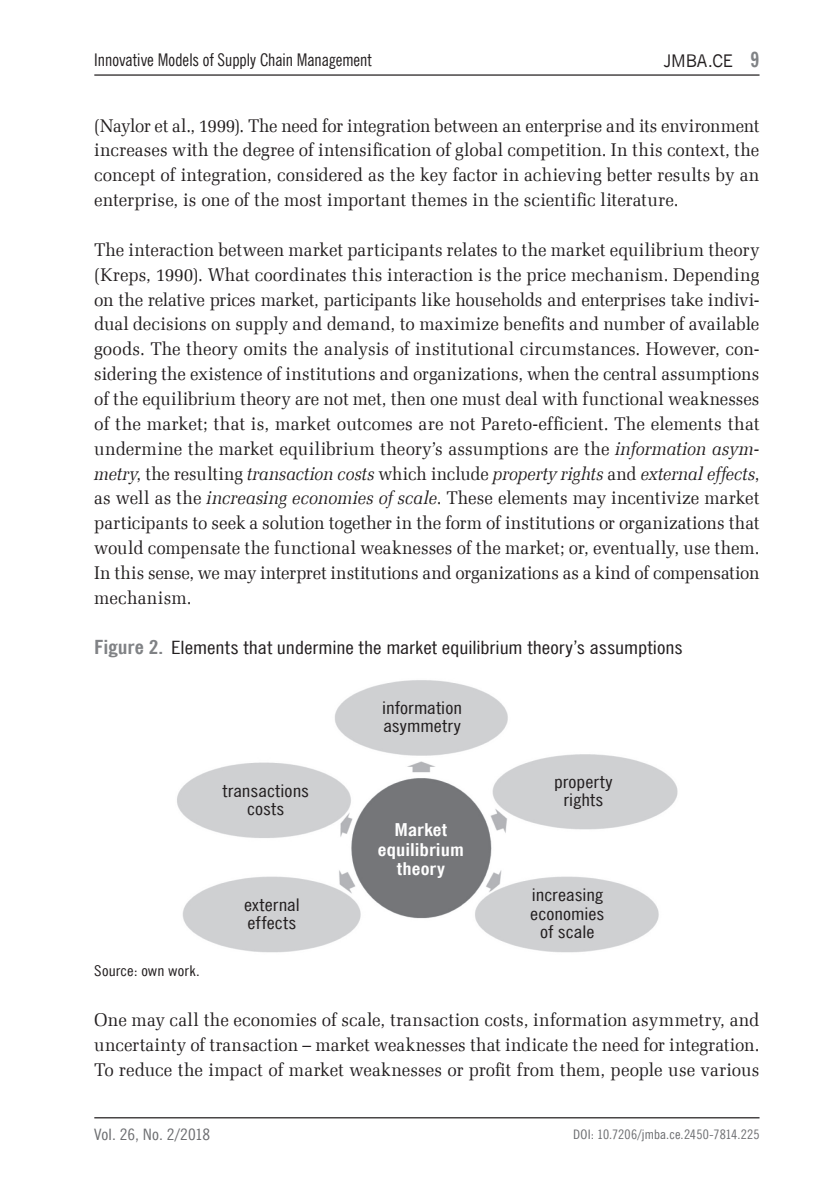
<style>
.page{position:relative;width:834px;height:1191px;background:#fff}
.page>*{position:absolute;margin:0;border:0;box-sizing:border-box;transform-origin:0 0}
.t1{font:18.38px/24.8px "Zapf Ellipt EU";color:#231f20;text-align:justify;scale:.95 1}
.t2{font:18.38px/24.8px "Zapf Ellipt EU";color:#231f20;text-align:justify;scale:.94 1}
.t3{font:18.38px "News Goth Cn EU";color:#231f20;scale:1.2 1}
.t4{font:17.5px/18.4px "News Goth Cn EU";letter-spacing:.005em;color:#231f20;text-align:center;scale:1.2 1}
.t5{font:17.5px "News Goth Cn EU";letter-spacing:.005em;color:#231f20}
.t6{font:700 17.5px/19.2px "News Goth Cn EU";letter-spacing:.005em;color:#fff;text-align:center;scale:1.2 1}
.t7{font:17.5px "News Goth EU";letter-spacing:-.01em;color:#231f20}
.t8{font:15.75px "News Goth Cn EU";color:#6c6d70;scale:1.15 1}
.t9{font:14.88px "News Goth Cn EU";letter-spacing:.01em;color:#231f20;scale:1.15 1}
.t10{font:13.12px "News Goth Cn EU";letter-spacing:.01em;color:#6c6d70;scale:1.1 1}
.s1{font-family:"News Goth Cn EU";font-weight:700;font-size:21px;color:#808285}
.s2{font-style:italic}
.s3{font-weight:700;font-size:19.25px;color:#808285}
</style>
<div class="page">
<hr style="left:94px;top:1117px;width:665px;height:1px;background:#231f20">
<hr style="left:94px;top:74px;width:665px;height:2px;background:#231f20">
<img style="left:177px;top:680px;width:501px;height:273px">
<p class="t5" style="left:94px;top:49px;width:279px">Innovative Models of Supply Chain Management</p>
<p class="t7" style="left:663px;top:50px;width:97px">JMBA.CE <span class="s1">9</span></p>
<p class="t2" style="left:94px;top:113px;width:709px">(Naylor et al., 1999). The need for integration between an enterprise and its environment increases with the degree of intensification of global competition. In this context, the concept of integration, considered as the key factor in achieving better results by an enterprise, is one of the most important themes in the scientific literature.</p>
<p class="t1" style="left:94px;top:237px;width:701px">The interaction between market participants relates to the market equilibrium theory (Kreps, 1990). What coordinates this interaction is the price mechanism. Depending on the relative prices market, participants like households and enterprises take indivi&shy;dual decisions on supply and demand, to maximize benefits and number of available goods. The theory omits the analysis of institutional circumstances. However, con&shy;sidering the existence of institutions and organizations, when the central assumptions of the equilibrium theory are not met, then one must deal with functional weaknesses of the market; that is, market outcomes are not Pareto-efficient. The elements that undermine the market equilibrium theory’s assumptions are the <span class="s2">information asym&shy;metry</span>, the resulting <span class="s2">transaction costs</span> which include <span class="s2">property rights</span> and <span class="s2">external effects</span>, as well as the <span class="s2">increasing economies of scale</span>. These elements may incentivize market participants to seek a solution together in the form of institutions or organizations that would compensate the functional weaknesses of the market; or, eventually, use them.<br>In this sense, we may interpret institutions and organizations as a kind of compensation mechanism.</p>
<p class="t3" style="left:94px;top:636px;width:492px"><span class="s3">Figure 2.</span> Elements that undermine the market equilibrium theory’s assumptions</p>
<p class="t4" style="left:222px;top:781px;width:74px">transactions costs</p>
<p class="t4" style="left:244px;top:895px;width:48px;text-align:left">external effects</p>
<p class="t4" style="left:382px;top:698px;width:68px;text-align:left">information asymmetry</p>
<p class="t6" style="left:378px;top:820px;width:73px">Market equilibrium theory</p>
<p class="t4" style="left:554px;top:773px;width:50px">property rights</p>
<p class="t4" style="left:530px;top:886px;width:63px">increasing economies of scale</p>
<p class="t9" style="left:94px;top:961px;width:93px">Source: own work.</p>
<p class="t1" style="left:94px;top:1008px;width:701px">One may call the economies of scale, transaction costs, information asymmetry, and uncertainty of transaction – market weaknesses that indicate the need for integration.<br>To reduce the impact of market weaknesses or profit from them, people use various</p>
<p class="t8" style="left:94px;top:1124px;width:102px">Vol. 26, No. 2/2018</p>
<p class="t10" style="left:573px;top:1126px;width:171px">DOI: 10.7206/jmba.ce.2450-7814.225</p>
</div>
